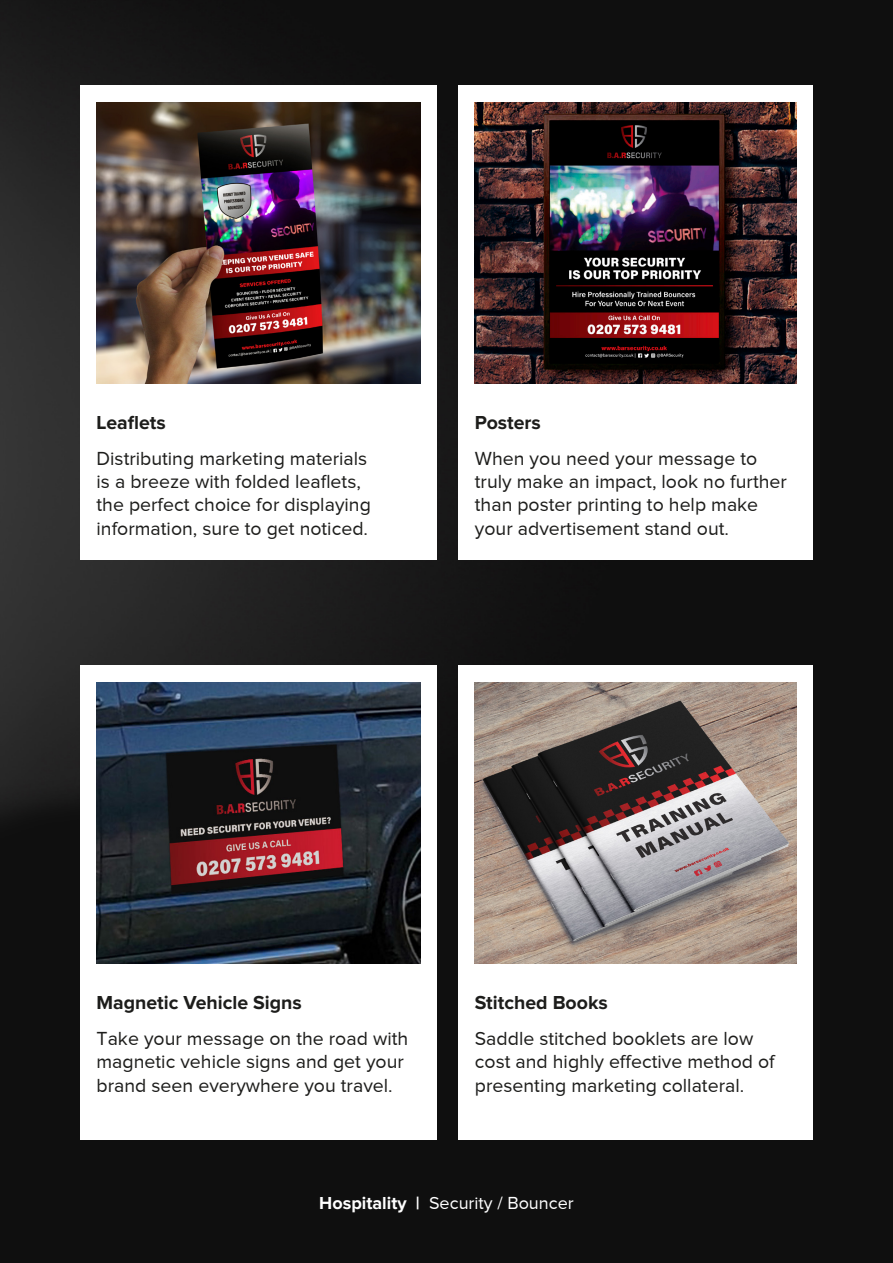
<style>
.page{position:relative;width:893px;height:1263px;background:#fff}
.page>*{position:absolute;margin:0;border:0;box-sizing:border-box;transform-origin:0 0}
.t1{font:19.5px/23.4px "Proxima Nova";color:#1d1d1b}
.t2{font:700 19.5px "Proxima Nova";color:#1d1d1b}
.t3{font:18px "Proxima Nova";color:#fff}
.s1{font-weight:700}
</style>
<div class="page">
<img style="left:0;top:0;width:893px;height:1263px">
<div style="left:80px;top:665px;width:357px;height:474px;background:#fff"></div>
<div style="left:458px;top:665px;width:355px;height:474px;background:#fff"></div>
<img style="left:97px;top:683px;width:324px;height:281px">
<img style="left:475px;top:683px;width:322px;height:281px">
<div style="left:80px;top:85px;width:357px;height:474px;background:#fff"></div>
<div style="left:458px;top:85px;width:355px;height:474px;background:#fff"></div>
<img style="left:97px;top:103px;width:324px;height:281px">
<img style="left:475px;top:103px;width:322px;height:281px">
<p class="t2" style="left:97px;top:412px;width:71px">Leaflets</p>
<p class="t1" style="left:97px;top:446px;width:276px">Distributing marketing materials is a breeze with folded leaflets, the perfect choice for displaying information, sure to get noticed.</p>
<p class="t2" style="left:475px;top:412px;width:68px">Posters</p>
<p class="t1" style="left:475px;top:446px;width:314px">When you need your message to truly make an impact, look no further than poster printing to help make your advertisement stand out.</p>
<p class="t2" style="left:97px;top:992px;width:207px">Magnetic Vehicle Signs</p>
<p class="t1" style="left:97px;top:1026px;width:313px">Take your message on the road with magnetic vehicle signs and get your brand seen everywhere you travel.</p>
<p class="t2" style="left:475px;top:992px;width:134px">Stitched Books</p>
<p class="t1" style="left:475px;top:1026px;width:301px">Saddle stitched booklets are low cost and highly effective method of presenting marketing collateral.</p>
<p class="t3" style="left:319px;top:1193px;width:256px"><span class="s1">Hospitality |</span> Security / Bouncer</p>
</div>
